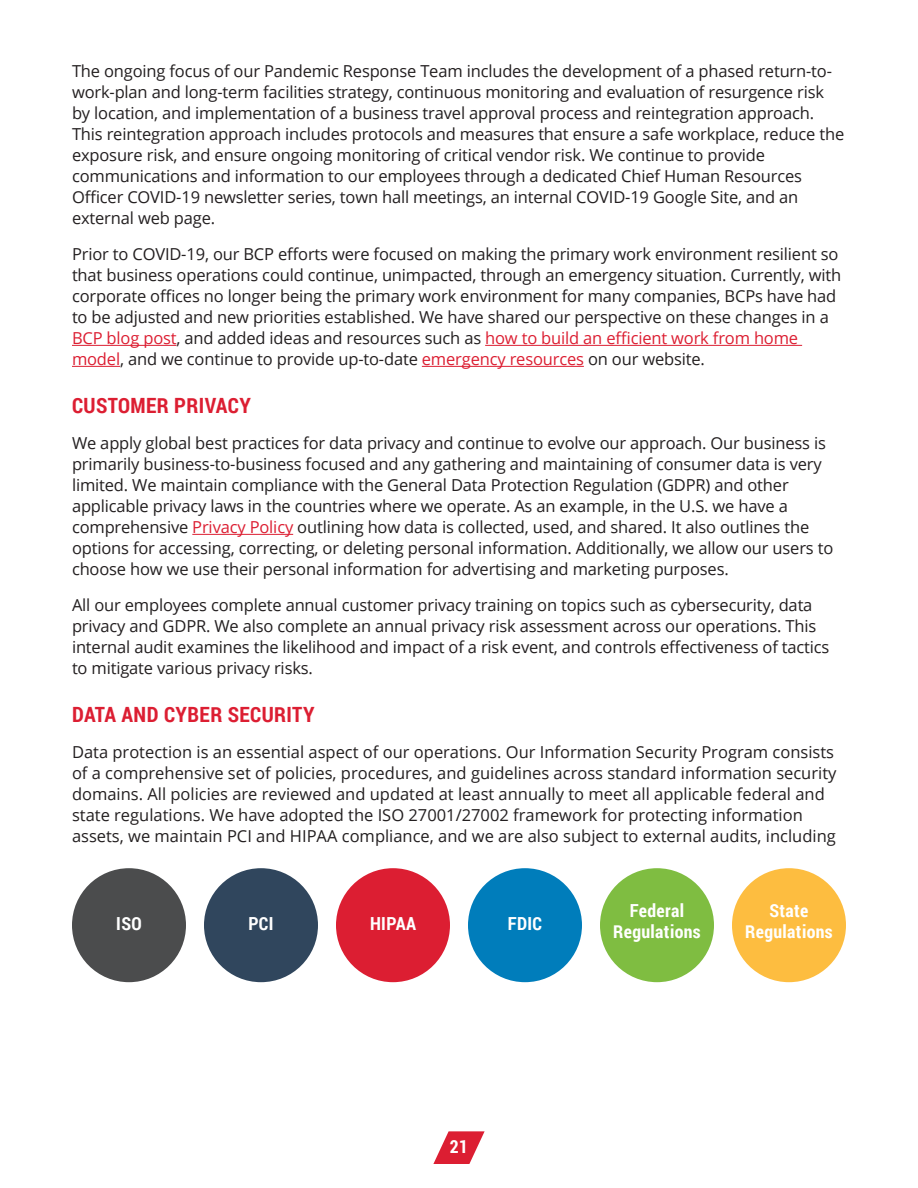
<style>
.page{position:relative;width:918px;height:1188px;background:#fff}
.page>*{position:absolute;margin:0;border:0;box-sizing:border-box;transform-origin:0 0}
.Heads{font:700 21px "Roboto Condensed";letter-spacing:.02em;color:#dc1e32}
.Heads-2{font:700 18px/21px "Roboto Condensed";letter-spacing:.02em;color:#fff;text-align:center}
.Text{font:16.5px/21px "Open Sans";letter-spacing:-.01em;color:#231f20}
.s1{color:#dc1e32}
</style>
<div class="page">
<svg style="left:433px;top:1131px;width:52px;height:33px"></svg>
<hr style="left:72px;top:345px;width:105px;height:1px;background:#dc1e32">
<hr style="left:485px;top:345px;width:317px;height:1px;background:#dc1e32">
<hr style="left:72px;top:366px;width:48px;height:1px;background:#dc1e32">
<hr style="left:422px;top:366px;width:162px;height:1px;background:#dc1e32">
<hr style="left:192px;top:534px;width:101px;height:1px;background:#dc1e32">
<div style="left:72px;top:868px;width:114px;height:114px;background:#4b4c4d;border-radius:50%"></div>
<div style="left:204px;top:868px;width:114px;height:114px;background:#30465d;border-radius:50%"></div>
<div style="left:336px;top:868px;width:114px;height:114px;background:#dc1e32;border-radius:50%"></div>
<div style="left:468px;top:868px;width:114px;height:114px;background:#007dbb;border-radius:50%"></div>
<div style="left:600px;top:868px;width:114px;height:114px;background:#7fbd41;border-radius:50%"></div>
<div style="left:732px;top:868px;width:114px;height:114px;background:#fdbd40;border-radius:50%"></div>
<p class="Text" style="left:72px;top:60px;width:774px">The ongoing focus of our Pandemic Response Team includes the development of a phased return-to&shy;work-plan and long-term facilities strategy, continuous monitoring and evaluation of resurgence risk by location, and implementation of a business travel approval process and reintegration approach.<br>This reintegration approach includes protocols and measures that ensure a safe workplace, reduce the exposure risk, and ensure ongoing monitoring of critical vendor risk. We continue to provide communications and information to our employees through a dedicated Chief Human Resources Officer COVID-19 newsletter series, town hall meetings, an internal COVID-19 Google Site, and an external web page.</p>
<p class="Text" style="left:72px;top:243px;width:771px">Prior to COVID-19, our BCP efforts were focused on making the primary work environment resilient so that business operations could continue, unimpacted, through an emergency situation. Currently, with corporate offices no longer being the primary work environment for many companies, BCPs have had to be adjusted and new priorities established. We have shared our perspective on these changes in a <span class="s1">BCP blog post</span>, and added ideas and resources such as <span class="s1">how to build an efficient work from home model</span>, and we continue to provide up-to-date <span class="s1">emergency resources</span> on our website.</p>
<p class="Heads" style="left:72px;top:391px;width:181px">CUSTOMER PRIVACY</p>
<p class="Text" style="left:72px;top:432px;width:763px">We apply global best practices for data privacy and continue to evolve our approach. Our business is primarily business-to-business focused and any gathering and maintaining of consumer data is very limited. We maintain compliance with the General Data Protection Regulation (GDPR) and other applicable privacy laws in the countries where we operate. As an example, in the U.S. we have a comprehensive <span class="s1">Privacy Policy</span> outlining how data is collected, used, and shared. It also outlines the options for accessing, correcting, or deleting personal information. Additionally, we allow our users to choose how we use their personal information for advertising and marketing purposes.</p>
<p class="Text" style="left:72px;top:594px;width:759px">All our employees complete annual customer privacy training on topics such as cybersecurity, data privacy and GDPR. We also complete an annual privacy risk assessment across our operations. This internal audit examines the likelihood and impact of a risk event, and controls effectiveness of tactics to mitigate various privacy risks.</p>
<p class="Heads" style="left:72px;top:700px;width:244px">DATA AND CYBER SECURITY</p>
<p class="Text" style="left:72px;top:741px;width:766px">Data protection is an essential aspect of our operations. Our Information Security Program consists of a comprehensive set of policies, procedures, and guidelines across standard information security domains. All policies are reviewed and updated at least annually to meet all applicable federal and state regulations. We have adopted the ISO 27001/27002 framework for protecting information assets, we maintain PCI and HIPAA compliance, and we are also subject to external audits, including</p>
<p class="Heads-2" style="left:116px;top:912px;width:27px">ISO</p>
<p class="Heads-2" style="left:248px;top:912px;width:27px">PCI</p>
<p class="Heads-2" style="left:370px;top:912px;width:47px">HIPAA</p>
<p class="Heads-2" style="left:508px;top:912px;width:36px">FDIC</p>
<p class="Heads-2" style="left:613px;top:899px;width:89px">Federal<br>Regulations</p>
<p class="Heads-2" style="left:745px;top:899px;width:89px">State<br>Regulations</p>
<p class="Heads-2" style="left:450px;top:1135px;width:20px">21</p>
</div>
